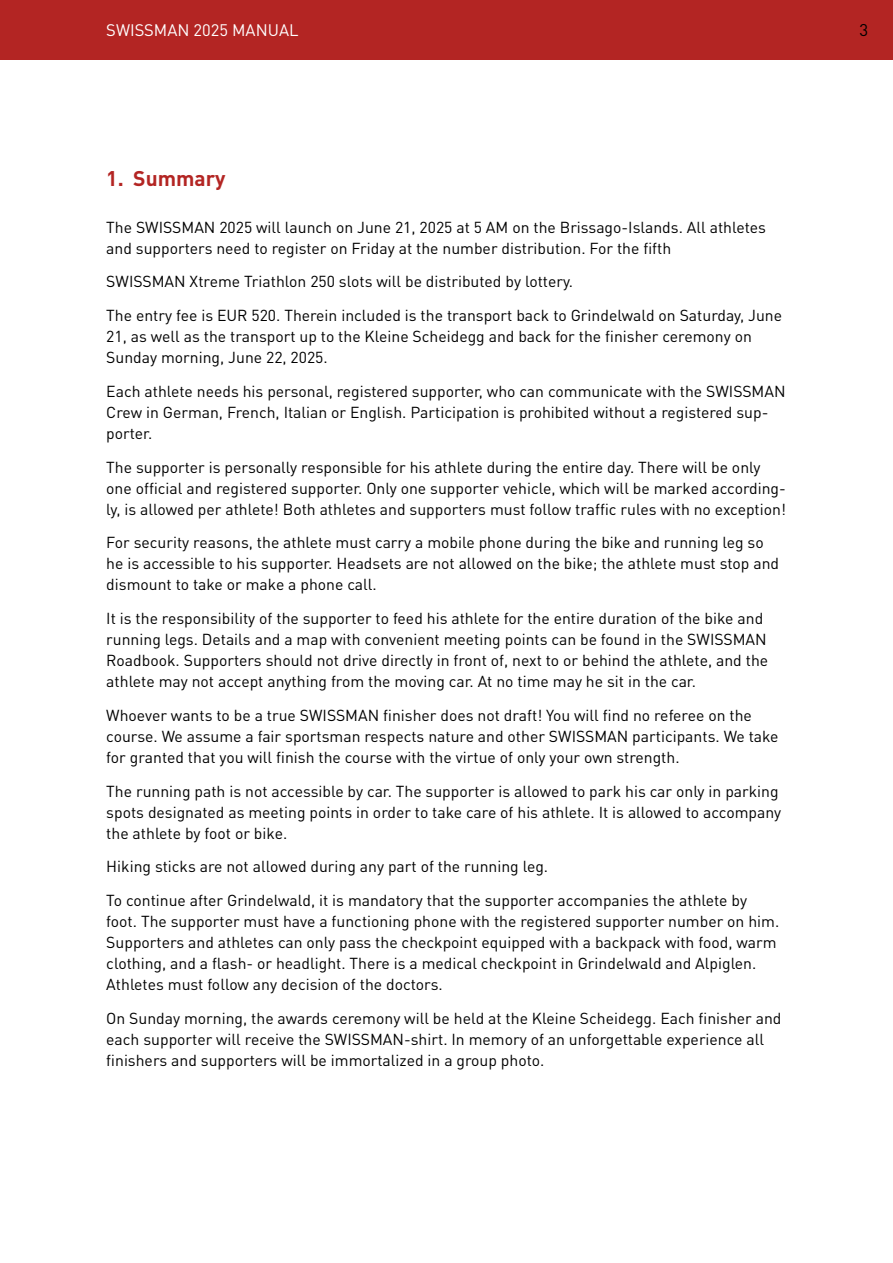
<style>
.page{position:relative;width:893px;height:1263px;background:#fff}
.page>*{position:absolute;margin:0;border:0;box-sizing:border-box;transform-origin:0 0}
.t1{font:700 21px "DIN Pro";color:#b32523}
.t2{font:16.8px "DIN Pro";color:#000}
.t3{font:16.5px "DIN Pro";color:#fff}
.t4{font:15.75px/21px "DIN Pro";color:#000}
</style>
<div class="page">
<div style="left:0;top:0;width:893px;height:60px;background:#b32523"></div>
<p class="t3" style="left:106px;top:19px;width:194px">SWISSMAN 2025 MANUAL</p>
<p class="t2" style="left:859px;top:19px;width:10px">3</p>
<h1 class="t1" style="left:106px;top:164px;width:121px">1. Summary</h1>
<p class="t4" style="left:106px;top:216px;width:661px">The SWISSMAN 2025 will launch on June 21, 2025 at 5 AM on the Brissago-Islands. All athletes and supporters need to register on Friday at the number distribution. For the fifth</p>
<p class="t4" style="left:106px;top:264px;width:677px;line-height:33.8px">SWISSMAN Xtreme Triathlon 250 slots will be distributed by lottery.<br>The entry fee is EUR 520. Therein included is the transport back to Grindelwald on Saturday, June</p>
<p class="t4" style="left:106px;top:325px;width:647px">21, as well as the transport up to the Kleine Scheidegg and back for the finisher ceremony on<br>Sunday morning, June 22, 2025.</p>
<p class="t4" style="left:106px;top:380px;width:681px">Each athlete needs his personal, registered supporter, who can communicate with the SWISSMAN<br>Crew in German, French, Italian or English. Participation is prohibited without a registered sup&shy;porter.</p>
<p class="t4" style="left:106px;top:456px;width:681px">The supporter is personally responsible for his athlete during the entire day. There will be only one official and registered supporter. Only one supporter vehicle, which will be marked according&shy;ly, is allowed per athlete! Both athletes and supporters must follow traffic rules with no exception!</p>
<p class="t4" style="left:106px;top:532px;width:674px">For security reasons, the athlete must carry a mobile phone during the bike and running leg so he is accessible to his supporter. Headsets are not allowed on the bike; the athlete must stop and dismount to take or make a phone call.</p>
<p class="t4" style="left:106px;top:607px;width:663px">It is the responsibility of the supporter to feed his athlete for the entire duration of the bike and running legs. Details and a map with convenient meeting points can be found in the SWISSMAN Roadbook. Supporters should not drive directly in front of, next to or behind the athlete, and the athlete may not accept anything from the moving car. At no time may he sit in the car.</p>
<p class="t4" style="left:106px;top:704px;width:674px">Whoever wants to be a true SWISSMAN finisher does not draft! You will find no referee on the course. We assume a fair sportsman respects nature and other SWISSMAN participants. We take for granted that you will finish the course with the virtue of only your own strength.</p>
<p class="t4" style="left:106px;top:780px;width:676px">The running path is not accessible by car. The supporter is allowed to park his car only in parking spots designated as meeting points in order to take care of his athlete. It is allowed to accompany the athlete by foot or bike.</p>
<p class="t4" style="left:106px;top:849px;width:642px;line-height:33.8px">Hiking sticks are not allowed during any part of the running leg.<br>To continue after Grindelwald, it is mandatory that the supporter accompanies the athlete by</p>
<p class="t4" style="left:106px;top:910px;width:674px">foot. The supporter must have a functioning phone with the registered supporter number on him.<br>Supporters and athletes can only pass the checkpoint equipped with a backpack with food, warm clothing, and a flash- or headlight. There is a medical checkpoint in Grindelwald and Alpiglen.<br>Athletes must follow any decision of the doctors.</p>
<p class="t4" style="left:106px;top:1007px;width:677px">On Sunday morning, the awards ceremony will be held at the Kleine Scheidegg. Each finisher and each supporter will receive the SWISSMAN-shirt. In memory of an unforgettable experience all finishers and supporters will be immortalized in a group photo.</p>
</div>
